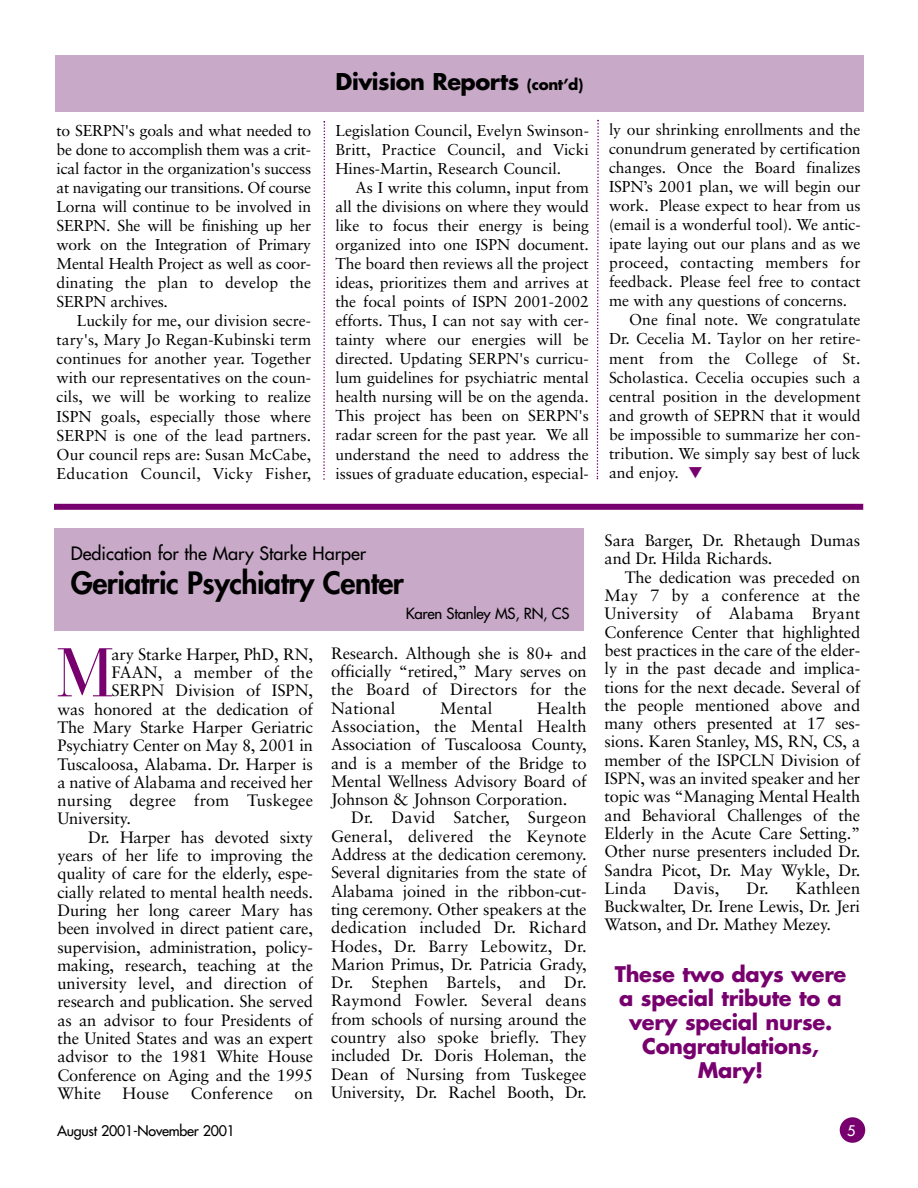
<style>
.page{position:relative;width:918px;height:1188px;background:#fff}
.page>*{position:absolute;margin:0;border:0;box-sizing:border-box;transform-origin:0 0}
.t1{font:68.25px "Bauer Bodoni";color:#78006e}
.t2{font:800 30px "Futura";letter-spacing:-.015em;color:#000}
.t3{font:700 22.5px "Futura";letter-spacing:-.02em;color:#000}
.t4{font:700 21px/24px "Futura";letter-spacing:-.015em;color:#78006e;text-align:center}
.t5{font:18px "Futura";color:#000}
.t6{font:16.5px/18.3px "Sabon";letter-spacing:-.01em;color:#000;text-align:justify}
.t7{font:16.5px "Sabon";letter-spacing:.01em;color:#000}
.t8{font:15.75px/19px "Sabon";color:#000;text-align:justify}
.t9{font:15.75px "Sabon";letter-spacing:.02em;color:#000}
.t10{font:15px "Futura";letter-spacing:-.015em;color:#000}
.t11{font:14.25px "Futura";letter-spacing:-.015em;color:#000}
.t12{font:14.25px "Futura";color:#fff}
.s1{font-size:15px}
.s2{color:#78006e}
</style>
<div class="page">
<div style="left:840px;top:1117px;width:25px;height:26px;background:#78006e;border-radius:50%"></div>
<div style="left:55px;top:55px;width:809px;height:56px;background:#c8aac8"></div>
<svg style="left:323px;top:121px;width:2px;height:359px"></svg>
<svg style="left:596px;top:119px;width:3px;height:360px"></svg>
<div style="left:54px;top:504px;width:809px;height:6px;background:#78006e"></div>
<div style="left:54px;top:528px;width:530px;height:103px;background:#c8aac8"></div>
<p class="t8" style="left:57px;top:122px;width:256px">to SERPN's goals and what needed to be done to accomplish them was a crit&shy;ical factor in the organization's success at navigating our transitions. Of course Lorna will continue to be involved in SERPN. She will be finishing up her work on the Integration of Primary Mental Health Project as well as coor&shy;dinating the plan to develop the SERPN archives.</p>
<p class="t8" style="left:57px;top:313px;width:256px;text-indent:20px">Luckily for me, our division secre&shy;tary's, Mary Jo Regan-Kubinski term continues for another year. Together with our representatives on the coun&shy;cils, we will be working to realize ISPN goals, especially those where SERPN is one of the lead partners.<br>Our council reps are: Susan McCabe, Education Council, Vicky Fisher,</p>
<h3 class="t3" style="left:336px;top:71px;width:249px">Division Reports <span class="s1">(cont’d)</span></h3>
<p class="t8" style="left:335px;top:122px;width:255px">Legislation Council, Evelyn Swinson-Britt, Practice Council, and Vicki Hines-Martin, Research Council.</p>
<p class="t8" style="left:335px;top:179px;width:255px;text-indent:20px">As I write this column, input from all the divisions on where they would like to focus their energy is being organized into one ISPN document.<br>The board then reviews all the project ideas, prioritizes them and arrives at the focal points of ISPN 2001-2002 efforts. Thus, I can not say with cer&shy;tainty where our energies will be directed. Updating SERPN's curricu&shy;lum guidelines for psychiatric mental health nursing will be on the agenda.<br>This project has been on SERPN's radar screen for the past year. We all understand the need to address the issues of graduate education, especial-</p>
<p class="t8" style="left:609px;top:121px;width:253px">ly our shrinking enrollments and the</p>
<p class="t8" style="left:609px;top:140px;width:253px">conundrum generated by certification</p>
<p class="t8" style="left:609px;top:159px;width:253px">changes. Once the Board finalizes</p>
<p class="t8" style="left:609px;top:178px;width:253px">ISPN’s 2001 plan, we will begin our</p>
<p class="t8" style="left:609px;top:197px;width:253px">work. Please expect to hear from us</p>
<p class="t8" style="left:609px;top:217px;width:253px">(email is a wonderful tool). We antic-</p>
<p class="t8" style="left:609px;top:236px;width:253px">ipate laying out our plans and as we</p>
<p class="t8" style="left:609px;top:255px;width:253px">proceed, contacting members for</p>
<p class="t8" style="left:609px;top:274px;width:253px">feedback. Please feel free to contact</p>
<p class="t8" style="left:609px;top:293px;width:240px">me with any questions of concerns.</p>
<p class="t8" style="left:629px;top:312px;width:233px">One final note. We congratulate</p>
<p class="t8" style="left:609px;top:331px;width:253px">Dr. Cecelia M. Taylor on her retire-</p>
<p class="t9" style="left:609px;top:351px;width:253px">ment from the College of St.</p>
<p class="t8" style="left:609px;top:369px;width:253px">Scholastica. Cecelia occupies such a</p>
<p class="t8" style="left:609px;top:388px;width:253px">central position in the development</p>
<p class="t8" style="left:609px;top:407px;width:253px">and growth of SEPRN that it would</p>
<p class="t8" style="left:609px;top:426px;width:253px">be impossible to summarize her con-</p>
<p class="t8" style="left:609px;top:445px;width:253px">tribution. We simply say best of luck</p>
<p class="t8" style="left:609px;top:464px;width:95px">and enjoy. <span class="s2">▼</span></p>
<p class="t5" style="left:71px;top:544px;width:297px">Dedication for the Mary Starke Harper</p>
<h2 class="t2" style="left:71px;top:569px;width:335px">Geriatric Psychiatry Center</h2>
<h1 class="t1" style="left:57px;top:646px;width:58px">M</h1>
<p class="t6" style="left:111px;top:646px;width:203px">ary Starke Harper, PhD, RN,</p>
<p class="t7" style="left:111px;top:665px;width:203px">FAAN, a member of the</p>
<p class="t6" style="left:111px;top:683px;width:203px">SERPN Division of ISPN,</p>
<p class="t6" style="left:57px;top:701px;width:257px">was honored at the dedication of</p>
<p class="t6" style="left:57px;top:719px;width:257px">The Mary Starke Harper Geriatric</p>
<p class="t6" style="left:57px;top:738px;width:257px">Psychiatry Center on May 8, 2001 in</p>
<p class="t6" style="left:57px;top:756px;width:257px">Tuscaloosa, Alabama. Dr. Harper is</p>
<p class="t6" style="left:57px;top:774px;width:257px">a native of Alabama and received her</p>
<p class="t7" style="left:57px;top:794px;width:257px">nursing degree from Tuskegee</p>
<p class="t6" style="left:57px;top:811px;width:75px">University.</p>
<p class="t6" style="left:88px;top:829px;width:226px">Dr. Harper has devoted sixty</p>
<p class="t6" style="left:57px;top:848px;width:257px">years of her life to improving the</p>
<p class="t6" style="left:57px;top:866px;width:257px">quality of care for the elderly, espe-</p>
<p class="t6" style="left:57px;top:884px;width:257px">cially related to mental health needs.</p>
<p class="t6" style="left:57px;top:902px;width:257px">During her long career Mary has</p>
<p class="t6" style="left:57px;top:921px;width:257px">been involved in direct patient care,</p>
<p class="t6" style="left:57px;top:939px;width:257px">supervision, administration, policy-</p>
<p class="t6" style="left:57px;top:957px;width:257px">making, research, teaching at the</p>
<p class="t6" style="left:57px;top:976px;width:257px">university level, and direction of</p>
<p class="t6" style="left:57px;top:994px;width:257px">research and publication. She served</p>
<p class="t6" style="left:57px;top:1012px;width:257px">as an advisor to four Presidents of</p>
<p class="t6" style="left:57px;top:1031px;width:257px">the United States and was an expert</p>
<p class="t6" style="left:57px;top:1049px;width:257px">advisor to the 1981 White House</p>
<p class="t6" style="left:57px;top:1067px;width:257px">Conference on Aging and the 1995</p>
<p class="t6" style="left:57px;top:1085px;width:45px">White</p>
<p class="t6" style="left:123px;top:1085px;width:48px">House</p>
<p class="t7" style="left:191px;top:1086px;width:84px">Conference</p>
<p class="t6" style="left:294px;top:1085px;width:20px">on</p>
<p class="t10" style="left:406px;top:606px;width:165px">Karen Stanley MS, RN, CS</p>
<p class="t6" style="left:331px;top:645px;width:257px">Research. Although she is 80+ and officially “retired,” Mary serves on the Board of Directors for the National</p>
<p class="t6" style="left:331px;top:700px;width:257px;text-indent:206px">Health Association, the Mental Health Association of Tuscaloosa County, and is a member of the Bridge to Mental Wellness Advisory Board of Johnson &amp; Johnson Corporation.</p>
<p class="t6" style="left:331px;top:810px;width:257px;text-indent:20px">Dr. David Satcher, Surgeon General, delivered the Keynote Address at the dedication ceremony.<br>Several dignitaries from the state of Alabama joined in the ribbon-cut&shy;ting ceremony. Other speakers at the dedication included Dr. Richard Hodes, Dr. Barry Lebowitz, Dr.<br>Marion Primus, Dr. Patricia Grady, Dr. Stephen Bartels, and Dr.<br>Raymond Fowler. Several deans from schools of nursing around the country also spoke briefly. They included Dr. Doris Holeman, the Dean of Nursing from Tuskegee University, Dr. Rachel Booth, Dr.</p>
<p class="t6" style="left:440px;top:700px;width:54px">Mental</p>
<p class="t6" style="left:605px;top:533px;width:257px">Sara Barger, Dr. Rhetaugh Dumas and Dr. Hilda Richards.</p>
<p class="t6" style="left:605px;top:569px;width:257px;text-indent:20px">The dedication was preceded on May 7 by a conference at the University of Alabama Bryant Conference Center that highlighted best practices in the care of the elder&shy;ly in the past decade and implica&shy;tions for the next decade. Several of the people mentioned above and many others presented at 17 ses&shy;sions. Karen Stanley, MS, RN, CS, a member of the ISPCLN Division of ISPN, was an invited speaker and her topic was “Managing Mental Health and Behavioral Challenges of the Elderly in the Acute Care Setting.” Other nurse presenters included Dr.<br>Sandra Picot, Dr. May Wykle, Dr.<br>Linda</p>
<p class="t6" style="left:605px;top:880px;width:257px;text-indent:142px">Dr. Kathleen Buckwalter, Dr. Irene Lewis, Dr. Jeri Watson, and Dr. Mathey Mezey.</p>
<p class="t6" style="left:674px;top:880px;width:47px">Davis,</p>
<p class="t4" style="left:615px;top:964px;width:233px">These two days were a special tribute to a very special nurse.<br>Congratulations,<br>Mary!</p>
<p class="t11" style="left:57px;top:1124px;width:180px">August 2001-November 2001</p>
<p class="t12" style="left:847px;top:1124px;width:10px">5</p>
</div>
